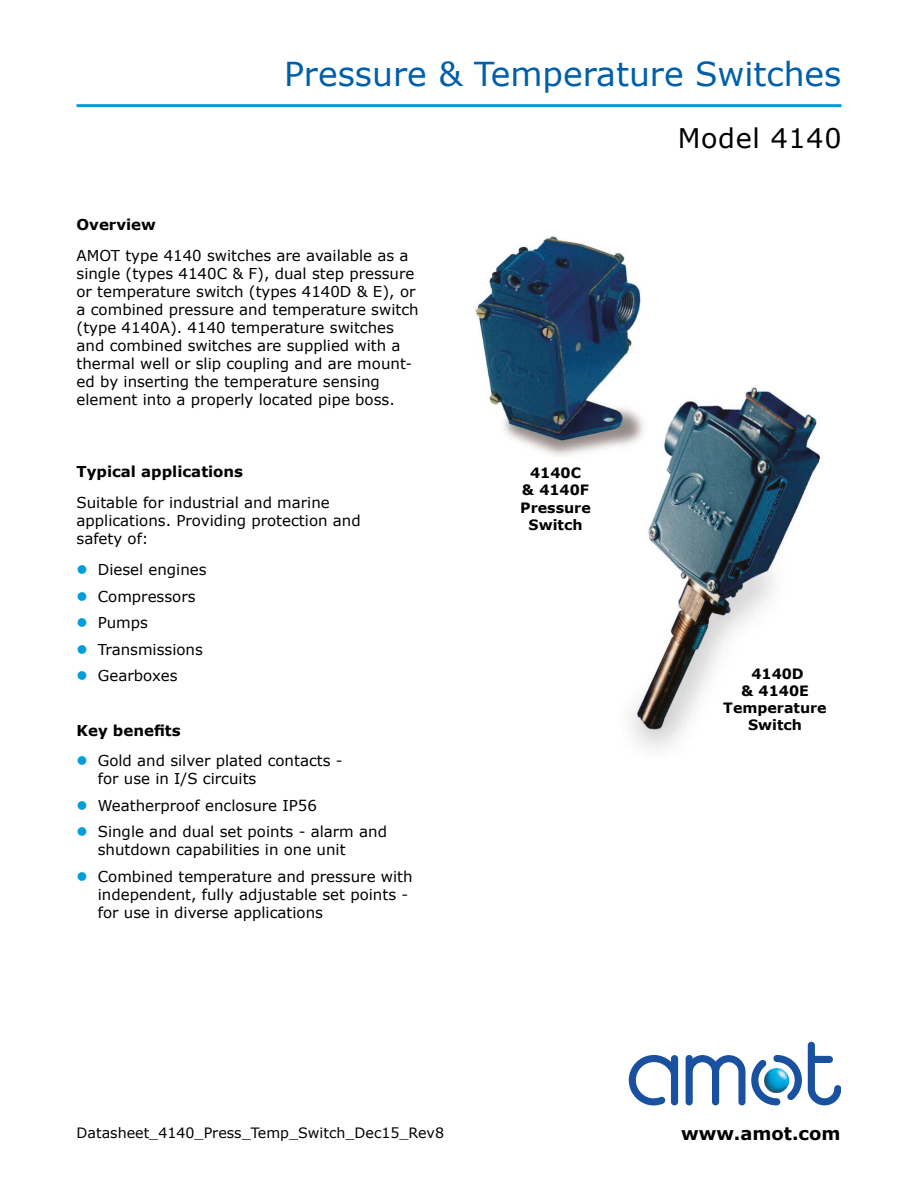
<style>
.page{position:relative;width:918px;height:1188px;background:#fff}
.page>*{position:absolute;margin:0;border:0;box-sizing:border-box;transform-origin:0 0}
.t1{font:33px "Verdana";color:#005faa}
.t2{font:27px "Verdana";letter-spacing:.025em;color:#000}
.t3{font:700 18px "Verdana";color:#000}
.t4{font:15px/18px "Verdana";color:#000}
.t5{font:700 15px "Verdana";color:#000}
.t6{font:700 14.25px/17.1px "Verdana";color:#000;text-align:center}
.t7{font:14.25px "Verdana";color:#000}
.s1{color:#009cdc}
.s2{color:#009ddd}
</style>
<div class="page">
<img style="left:630px;top:387px;width:191px;height:362px">
<hr style="left:77px;top:104px;width:764px;height:3px;background:#009cdc">
<svg style="left:629px;top:1055px;width:49px;height:51px"></svg>
<svg style="left:686px;top:1042px;width:155px;height:64px"></svg>
<img style="left:475px;top:236px;width:177px;height:222px">
<h1 class="t1" style="left:284px;top:51px;width:559px">Pressure &amp; Temperature Switches</h1>
<p class="t5" style="left:77px;top:214px;width:81px">Overview</p>
<p class="t4" style="left:77px;top:246px;width:344px">AMOT type 4140 switches are available as a single (types 4140C &amp; F), dual step pressure or temperature switch (types 4140D &amp; E), or a combined pressure and temperature switch (type 4140A). 4140 temperature switches and combined switches are supplied with a thermal well or slip coupling and are mount&shy;ed by inserting the temperature sensing element into a properly located pipe boss.</p>
<h2 class="t2" style="left:678px;top:120px;width:165px">Model 4140</h2>
<p class="t5" style="left:77px;top:461px;width:168px">Typical applications</p>
<p class="t4" style="left:77px;top:494px;width:286px">Suitable for industrial and marine applications. Providing protection and safety of:</p>
<p class="t4" style="left:77px;top:560px;width:132px"><span class="s1">●</span> Diesel engines</p>
<p class="t4" style="left:77px;top:587px;width:121px"><span class="s1">●</span> Compressors</p>
<p class="t4" style="left:77px;top:613px;width:73px"><span class="s1">●</span> Pumps</p>
<p class="t4" style="left:77px;top:640px;width:128px"><span class="s1">●</span> Transmissions</p>
<p class="t4" style="left:77px;top:666px;width:102px"><span class="s1">●</span> Gearboxes</p>
<p class="t6" style="left:723px;top:665px;width:105px">4140D<br>&amp; 4140E<br>Temperature<br>Switch</p>
<p class="t6" style="left:520px;top:464px;width:72px">4140C<br>&amp; 4140F<br>Pressure<br>Switch</p>
<p class="t5" style="left:77px;top:720px;width:106px">Key benefits</p>
<p class="t4" style="left:98px;top:752px;width:246px;text-indent:-21px"><span class="s1">●</span> Gold and silver plated contacts - for use in I/S circuits</p>
<p class="t4" style="left:77px;top:796px;width:242px"><span class="s2">●</span> Weatherproof enclosure IP56</p>
<p class="t4" style="left:98px;top:823px;width:291px;text-indent:-21px"><span class="s2">●</span> Single and dual set points - alarm and shutdown capabilities in one unit</p>
<p class="t4" style="left:98px;top:867px;width:316px;text-indent:-21px"><span class="s2">●</span> Combined temperature and pressure with independent, fully adjustable set points - for use in diverse applications</p>
<p class="t7" style="left:77px;top:1123px;width:369px">Datasheet_4140_Press_Temp_Switch_Dec15_Rev8</p>
<p class="t3" style="left:681px;top:1121px;width:161px">www.amot.com</p>
</div>
